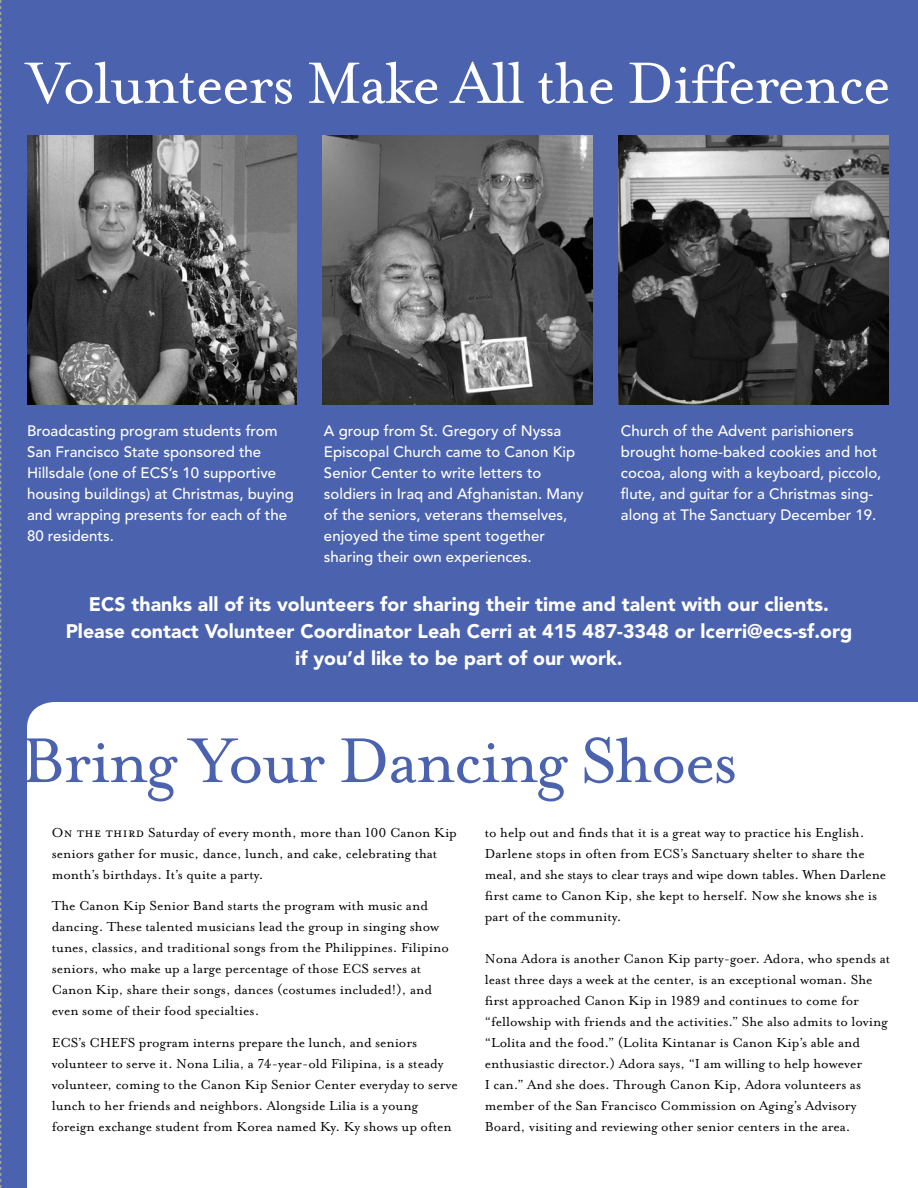
<style>
.page{position:relative;width:918px;height:1188px;background:#4b63ae}
.page>*{position:absolute;margin:0;border:0;box-sizing:border-box;transform-origin:0 0}
.t1{font:72.75px "Mrs Eaves Roman Lining";letter-spacing:-.03em;color:#4b63ae}
.t2{font:66.9px "Mrs Eaves Roman Lining";letter-spacing:-.03em;color:#fff}
.t3{font:900 19.5px/27px "Avenir";color:#fff;text-align:center}
.t4{font:15px/21px "Mrs Eaves Roman Lining";color:#000}
.t5{font:500 15px/21px "Avenir";color:#fff}
.s1{font-family:"Mrs Eaves Small Caps"}
</style>
<div class="page">
<div style="left:27px;top:702px;width:891px;height:486px;background:#fff"></div>
<svg style="left:0;top:0;width:1px;height:1188px"></svg>
<img style="left:618px;top:135px;width:270px;height:269px">
<img style="left:27px;top:135px;width:270px;height:270px">
<img style="left:323px;top:135px;width:270px;height:270px">
<h2 class="t2" style="left:27px;top:47px;width:865px">Volunteers Make All the Difference</h2>
<p class="t5" style="left:324px;top:420px;width:261px">A group from St. Gregory of Nyssa Episcopal Church came to Canon Kip Senior Center to write letters to soldiers in Iraq and Afghanistan. Many of the seniors, veterans themselves, enjoyed the time spent together sharing their own experiences.</p>
<h3 class="t3" style="left:66px;top:591px;width:788px">ECS thanks all of its volunteers for sharing their time and talent with our clients.<br>Please contact Volunteer Coordinator Leah Cerri at 415 487-3348 or lcerri@ecs-sf.org if you’d like to be part of our work.</h3>
<p class="t5" style="left:27px;top:420px;width:268px">Broadcasting program students from San Francisco State sponsored the Hillsdale (one of ECS’s 10 supportive housing buildings) at Christmas, buying and wrapping presents for each of the 80 residents.</p>
<p class="t5" style="left:621px;top:420px;width:262px">Church of the Advent parishioners brought home-baked cookies and hot cocoa, along with a keyboard, piccolo, flute, and guitar for a Christmas sing&shy;along at The Sanctuary December 19.</p>
<h1 class="t1" style="left:21px;top:721px;width:718px">Bring Your Dancing Shoes</h1>
<p class="t4" style="left:52px;top:822px;width:407px"><span class="s1">On the third</span> Saturday of every month, more than 100 Canon Kip seniors gather for music, dance, lunch, and cake, celebrating that month’s birthdays. It’s quite a party.</p>
<p class="t4" style="left:52px;top:896px;width:399px">The Canon Kip Senior Band starts the program with music and dancing. These talented musicians lead the group in singing show tunes, classics, and traditional songs from the Philippines. Filipino seniors, who make up a large percentage of those ECS serves at Canon Kip, share their songs, dances (costumes included!), and even some of their food specialties.</p>
<p class="t4" style="left:52px;top:1032px;width:408px">ECS’s CHEFS program interns prepare the lunch, and seniors volunteer to serve it. Nona Lilia, a 74-year-old Filipina, is a steady volunteer, coming to the Canon Kip Senior Center everyday to serve lunch to her friends and neighbors. Alongside Lilia is a young foreign exchange student from Korea named Ky. Ky shows up often</p>
<p class="t4" style="left:485px;top:822px;width:403px">to help out and finds that it is a great way to practice his English.<br>Darlene stops in often from ECS’s Sanctuary shelter to share the meal, and she stays to clear trays and wipe down tables. When Darlene first came to Canon Kip, she kept to herself. Now she knows she is part of the community.</p>
<p class="t4" style="left:485px;top:948px;width:407px">Nona Adora is another Canon Kip party-goer. Adora, who spends at least three days a week at the center, is an exceptional woman. She first approached Canon Kip in 1989 and continues to come for “fellowship with friends and the activities.” She also admits to loving “Lolita and the food.” (Lolita Kintanar is Canon Kip’s able and enthusiastic director.) Adora says, “I am willing to help however<br>I can.” And she does. Through Canon Kip, Adora volunteers as member of the San Francisco Commission on Aging’s Advisory Board, visiting and reviewing other senior centers in the area.</p>
</div>
